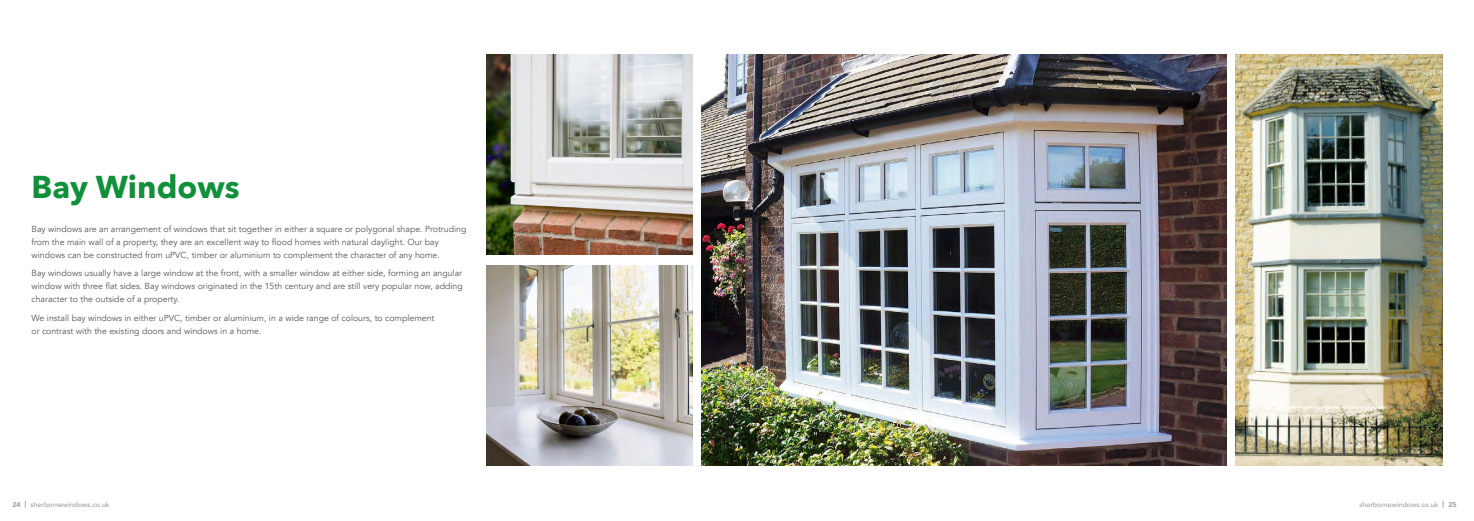
<style>
.page{position:relative;width:1474px;height:521px;background:#fff}
.page>*{position:absolute;margin:0;border:0;box-sizing:border-box;transform-origin:0 0}
.t1{font:700 31.5px "Avenir Next";color:#109038}
.t2{font:8.75px/13.1px "Avenir";color:#575756}
.t3{font:500 7px "Avenir";color:#a29f9f}
.s1{font-weight:900;color:#a2a1a1}
</style>
<div class="page">
<img style="left:702px;top:55px;width:524px;height:410px">
<img style="left:487px;top:55px;width:205px;height:200px">
<img style="left:487px;top:265px;width:205px;height:200px">
<img style="left:1235px;top:55px;width:207px;height:410px">
<h1 class="t1" style="left:32px;top:160px;width:210px">Bay Windows</h1>
<p class="t2" style="left:32px;top:222px;width:436px">Bay windows are an arrangement of windows that sit together in either a square or polygonal shape. Protruding from the main wall of a property, they are an excellent way to flood homes with natural daylight. Our bay windows can be constructed from uPVC, timber or aluminium to complement the character of any home.</p>
<p class="t2" style="left:32px;top:267px;width:433px;text-align:justify">Bay windows usually have a large window at the front, with a smaller window at either side, forming an angular window with three flat sides. Bay windows originated in the 15th century and are still very popular now, adding character to the outside of a property.</p>
<p class="t2" style="left:32px;top:311px;width:404px">We install bay windows in either uPVC, timber or aluminium, in a wide range of colours, to complement or contrast with the existing doors and windows in a home.</p>
<p class="t3" style="left:12px;top:498px;width:99px"><span class="s1">24 |</span> sherbornewindows.co.uk</p>
<p class="t3" style="left:1359px;top:498px;width:99px">sherbornewindows.co.uk <span class="s1">| 25</span></p>
</div>
